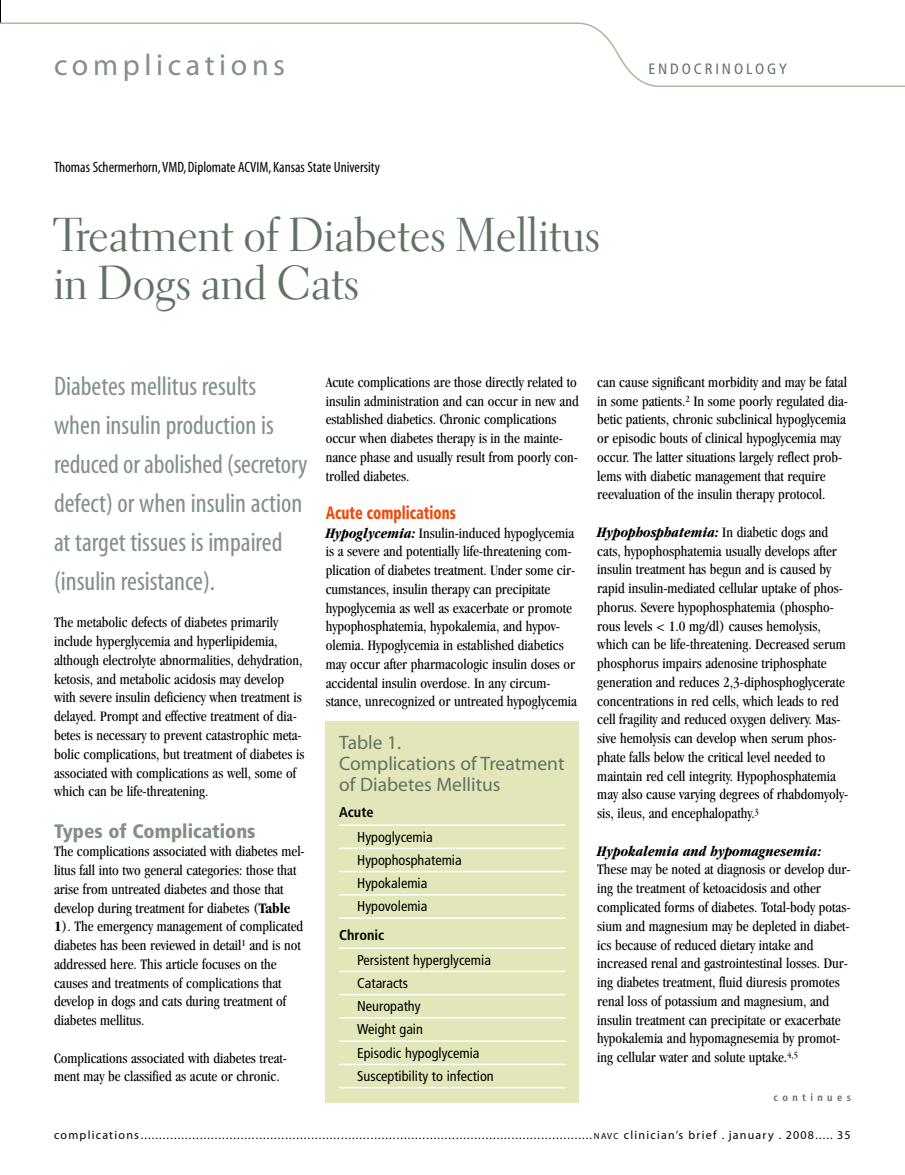
<style>
.page{position:relative;width:905px;height:1175px;background:#fff}
.page>*{position:absolute;margin:0;border:0;box-sizing:border-box;transform-origin:0 0}
.t1{font:48px/48px "Electra LH Display";letter-spacing:.02em;color:#607362}
.t2{font:30px "Myriad";letter-spacing:.155em;color:#829086}
.t3{font:condensed 27px/39px "Myriad";color:#829086}
.t4{font:19.5px/21px "Myriad";color:#607362}
.t5{font:900 condensed 19.5px "Frutiger";color:#829086}
.t6{font:900 condensed 18px "Frutiger";color:#f2480a;scale:.8 1}
.t7{font:condensed 15px/18.8px "Garamond";color:#000}
.t8{font:condensed 15px "Myriad";color:#000}
.t9{font:italic 700 condensed 15px "Garamond";color:#000}
.t10{font:condensed 15px "Frutiger";letter-spacing:.19em;color:#607362}
.t11{font:condensed 14.25px/23.2px "Frutiger";color:#000}
.t12{font:700 condensed 14.25px "Frutiger";color:#000}
.t13{font:12px "Myriad";letter-spacing:.1em;color:#000}
.t14{font:700 condensed 10.5px "Frutiger";letter-spacing:.415em;color:#607362}
.s1{font-weight:700}
.s2{font-weight:700;font-style:italic}
.s3{font-size:9px}
</style>
<div class="page">
<svg style="left:0;top:0;width:1px;height:22px"></svg>
<svg style="left:0;top:22px;width:904px;height:65px"></svg>
<div style="left:326px;top:722px;width:253px;height:380px;background:#e3e6b9"></div>
<hr style="left:339px;top:824px;width:227px;height:1px;background:#fff">
<hr style="left:339px;top:847px;width:227px;height:2px;background:#fff">
<hr style="left:339px;top:870px;width:227px;height:2px;background:#fff">
<hr style="left:339px;top:894px;width:227px;height:1px;background:#fff">
<hr style="left:339px;top:917px;width:227px;height:1px;background:#fff">
<hr style="left:339px;top:947px;width:227px;height:1px;background:#fff">
<hr style="left:339px;top:970px;width:227px;height:2px;background:#fff">
<hr style="left:339px;top:993px;width:227px;height:2px;background:#fff">
<hr style="left:339px;top:1017px;width:227px;height:1px;background:#fff">
<hr style="left:339px;top:1040px;width:227px;height:1px;background:#fff">
<hr style="left:339px;top:1063px;width:227px;height:2px;background:#fff">
<hr style="left:339px;top:1086px;width:227px;height:2px;background:#fff">
<h2 class="t2" style="left:54px;top:54px;width:233px">complications</h2>
<p class="t8" style="left:54px;top:162px;width:327px">Thomas Schermerhorn,VMD, Diplomate ACVIM, Kansas State University</p>
<h1 class="t1" style="left:54px;top:215px;width:547px">Treatment of Diabetes Mellitus in Dogs and Cats</h1>
<p class="t10" style="left:648px;top:63px;width:140px">ENDOCRINOLOGY</p>
<h3 class="t3" style="left:54px;top:369px;width:255px">Diabetes mellitus results when insulin production is reduced or abolished (secretory defect) or when insulin action at target tissues is impaired (insulin resistance).</h3>
<p class="t7" style="left:54px;top:614px;width:252px">The metabolic defects of diabetes primarily include hyperglycemia and hyperlipidemia, although electrolyte abnormalities, dehydration, ketosis, and metabolic acidosis may develop with severe insulin deficiency when treatment is delayed. Prompt and effective treatment of dia&shy;betes is necessary to prevent catastrophic meta&shy;bolic complications, but treatment of diabetes is associated with complications as well, some of which can be life-threatening.</p>
<h3 class="t5" style="left:54px;top:823px;width:203px">Types of Complications</h3>
<p class="t7" style="left:54px;top:843px;width:252px">The complications associated with diabetes mel&shy;litus fall into two general categories: those that arise from untreated diabetes and those that develop during treatment for diabetes (<span class="s1">Table 1</span>). The emergency management of complicated diabetes has been reviewed in detail<sup>1</sup> and is not addressed here. This article focuses on the causes and treatments of complications that develop in dogs and cats during treatment of diabetes mellitus.</p>
<p class="t7" style="left:54px;top:1049px;width:234px">Complications associated with diabetes treat&shy;ment may be classified as acute or chronic.</p>
<p class="t7" style="left:326px;top:374px;width:254px">Acute complications are those directly related to insulin administration and can occur in new and established diabetics. Chronic complications occur when diabetes therapy is in the mainte&shy;nance phase and usually result from poorly con&shy;trolled diabetes.</p>
<p class="t6" style="left:326px;top:505px;width:164px">Acute complications</p>
<p class="t7" style="left:326px;top:524px;width:253px"><span class="s2">Hypoglycemia:</span> Insulin-induced hypoglycemia is a severe and potentially life-threatening com&shy;plication of diabetes treatment. Under some cir&shy;cumstances, insulin therapy can precipitate hypoglycemia as well as exacerbate or promote hypophosphatemia, hypokalemia, and hypov&shy;olemia. Hypoglycemia in established diabetics may occur after pharmacologic insulin doses or accidental insulin overdose. In any circum&shy;stance, unrecognized or untreated hypoglycemia</p>
<h3 class="t4" style="left:339px;top:734px;width:227px">Table 1.<br>Complications of Treatment of Diabetes Mellitus</h3>
<p class="t12" style="left:339px;top:806px;width:36px">Acute</p>
<p class="t11" style="left:357px;top:826px;width:106px">Hypoglycemia<br>Hypophosphatemia<br>Hypokalemia<br>Hypovolemia</p>
<p class="t12" style="left:339px;top:929px;width:47px">Chronic</p>
<p class="t11" style="left:357px;top:949px;width:138px">Persistent hyperglycemia<br>Cataracts<br>Neuropathy<br>Weight gain<br>Episodic hypoglycemia<br>Susceptibility to infection</p>
<p class="t7" style="left:597px;top:374px;width:252px">can cause significant morbidity and may be fatal in some patients.<sup>2</sup> In some poorly regulated dia&shy;betic patients, chronic subclinical hypoglycemia or episodic bouts of clinical hypoglycemia may occur. The latter situations largely reflect prob&shy;lems with diabetic management that require reevaluation of the insulin therapy protocol.</p>
<p class="t7" style="left:597px;top:524px;width:252px"><span class="s2">Hypophosphatemia:</span> In diabetic dogs and cats, hypophosphatemia usually develops after insulin treatment has begun and is caused by rapid insulin-mediated cellular uptake of phos&shy;phorus. Severe hypophosphatemia (phospho&shy;rous levels &lt; 1.0 mg/dl) causes hemolysis, which can be life-threatening. Decreased serum phosphorus impairs adenosine triphosphate generation and reduces 2,3-diphosphoglycerate concentrations in red cells, which leads to red cell fragility and reduced oxygen delivery. Mas&shy;sive hemolysis can develop when serum phos&shy;phate falls below the critical level needed to maintain red cell integrity. Hypophosphatemia may also cause varying degrees of rhabdomyoly&shy;sis, ileus, and encephalopathy.<sup>3</sup></p>
<p class="t9" style="left:597px;top:845px;width:225px">Hypokalemia and hypomagnesemia:</p>
<p class="t7" style="left:597px;top:861px;width:255px">These may be noted at diagnosis or develop dur&shy;ing the treatment of ketoacidosis and other complicated forms of diabetes. Total-body potas&shy;sium and magnesium may be depleted in diabet&shy;ics because of reduced dietary intake and increased renal and gastrointestinal losses. Dur&shy;ing diabetes treatment, fluid diuresis promotes renal loss of potassium and magnesium, and insulin treatment can precipitate or exacerbate hypokalemia and hypomagnesemia by promot&shy;ing cellular water and solute uptake.<sup>4,5</sup></p>
<p class="t14" style="left:773px;top:1092px;width:79px">continues</p>
<p class="t13" style="left:54px;top:1129px;width:798px">complications..........................................................................................................................<span class="s3">NAVC</span> clinician’s brief . january . 2008..... 35</p>
</div>
